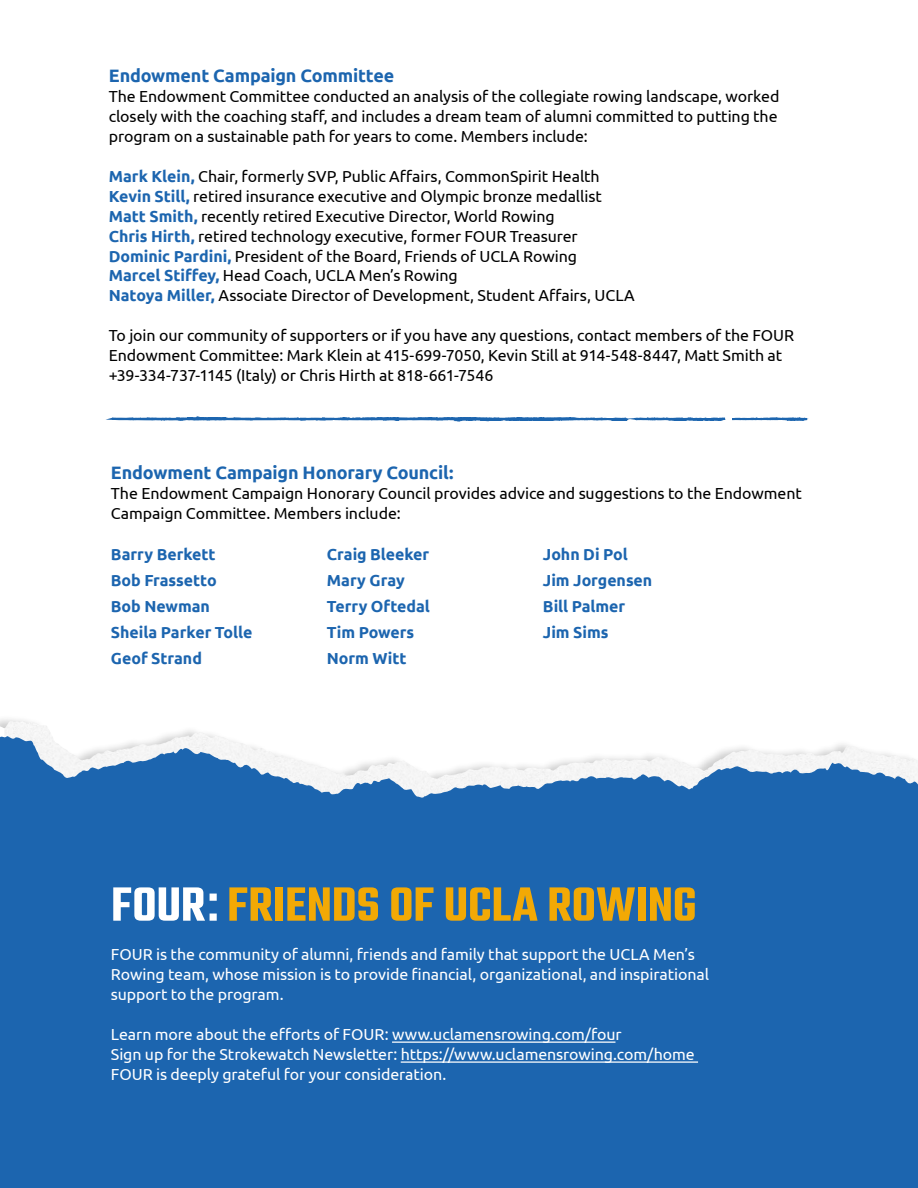
<style>
.page{position:relative;width:918px;height:1188px;background:#fff}
.page>*{position:absolute;margin:0;border:0;box-sizing:border-box;transform-origin:0 0}
.t1{font:600 52.35px "Teko";letter-spacing:-.005em;color:#f2a905}
.t2{font:700 18px "Ubuntu";letter-spacing:-.01em;color:#1c65af}
.t3{font:15.9px/20px "Ubuntu";letter-spacing:-.005em;color:#000}
.t4{font:15.9px/20px "Ubuntu";letter-spacing:-.005em;color:#fff}
.t5{font:700 15.9px "Ubuntu";color:#1c65af}
.s1{font-weight:700;color:#1c65af}
.s2{color:#fff}
.s3{font-family:"Arial";font-weight:700;color:#fff}
</style>
<div class="page">
<svg style="left:110px;top:416px;width:699px;height:6px"></svg>
<svg style="left:0;top:719px;width:918px;height:469px;background:#3676b7"></svg>
<hr style="left:392px;top:1042px;width:223px;height:1px;background:#fff">
<hr style="left:401px;top:1061px;width:297px;height:2px;background:#fff">
<p class="t2" style="left:109px;top:65px;width:287px">Endowment Campaign Committee</p>
<p class="t3" style="left:109px;top:86px;width:672px;text-align:justify">The Endowment Committee conducted an analysis of the collegiate rowing landscape, worked closely with the coaching staff, and includes a dream team of alumni committed to putting the program on a sustainable path for years to come. Members include:</p>
<p class="t3" style="left:109px;top:166px;width:528px"><span class="s1">Mark Klein,</span> Chair, formerly SVP, Public Affairs, CommonSpirit Health <span class="s1">Kevin Still,</span> retired insurance executive and Olympic bronze medallist <span class="s1">Matt Smith,</span> recently retired Executive Director, World Rowing<br><span class="s1">Chris Hirth,</span> retired technology executive, former FOUR Treasurer <span class="s1">Dominic Pardini,</span> President of the Board, Friends of UCLA Rowing<br><span class="s1">Marcel Stiffey,</span> Head Coach, UCLA Men’s Rowing<br><span class="s1">Natoya Miller,</span> Associate Director of Development, Student Affairs, UCLA</p>
<p class="t3" style="left:109px;top:325px;width:687px">To join our community of supporters or if you have any questions, contact members of the FOUR<br>Endowment Committee: Mark Klein at 415-699-7050, Kevin Still at 914-548-8447, Matt Smith at +39-334-737-1145 (Italy) or Chris Hirth at 818-661-7546</p>
<p class="t2" style="left:111px;top:462px;width:344px">Endowment Campaign Honorary Council:</p>
<p class="t3" style="left:111px;top:483px;width:692px">The Endowment Campaign Honorary Council provides advice and suggestions to the Endowment<br>Campaign Committee. Members include:</p>
<p class="t5" style="left:111px;top:545px;width:106px">Barry Berkett</p>
<p class="t5" style="left:327px;top:545px;width:104px">Craig Bleeker</p>
<p class="t5" style="left:543px;top:545px;width:86px">John Di Pol</p>
<p class="t5" style="left:111px;top:571px;width:107px">Bob Frassetto</p>
<p class="t5" style="left:327px;top:571px;width:79px">Mary Gray</p>
<p class="t5" style="left:543px;top:571px;width:111px">Jim Jorgensen</p>
<p class="t5" style="left:111px;top:597px;width:101px">Bob Newman</p>
<p class="t5" style="left:327px;top:597px;width:105px">Terry Oftedal</p>
<p class="t5" style="left:543px;top:597px;width:84px">Bill Palmer</p>
<p class="t5" style="left:111px;top:623px;width:143px">Sheila Parker Tolle</p>
<p class="t5" style="left:327px;top:623px;width:89px">Tim Powers</p>
<p class="t5" style="left:543px;top:623px;width:67px">Jim Sims</p>
<p class="t5" style="left:111px;top:649px;width:93px">Geof Strand</p>
<p class="t5" style="left:327px;top:649px;width:81px">Norm Witt</p>
<h1 class="t1" style="left:111px;top:873px;width:587px"><span class="s2">FOUR</span><span class="s3">:</span>FRIENDS OF UCLA ROWING</h1>
<p class="t4" style="left:111px;top:944px;width:600px">FOUR is the community of alumni, friends and family that support the UCLA Men’s<br>Rowing team, whose mission is to provide financial, organizational, and inspirational support to the program.</p>
<p class="t4" style="left:111px;top:1024px;width:585px">Learn more about the efforts of FOUR: www.uclamensrowing.com/four<br>Sign up for the Strokewatch Newsletter: https://www.uclamensrowing.com/home<br>FOUR is deeply grateful for your consideration.</p>
</div>
